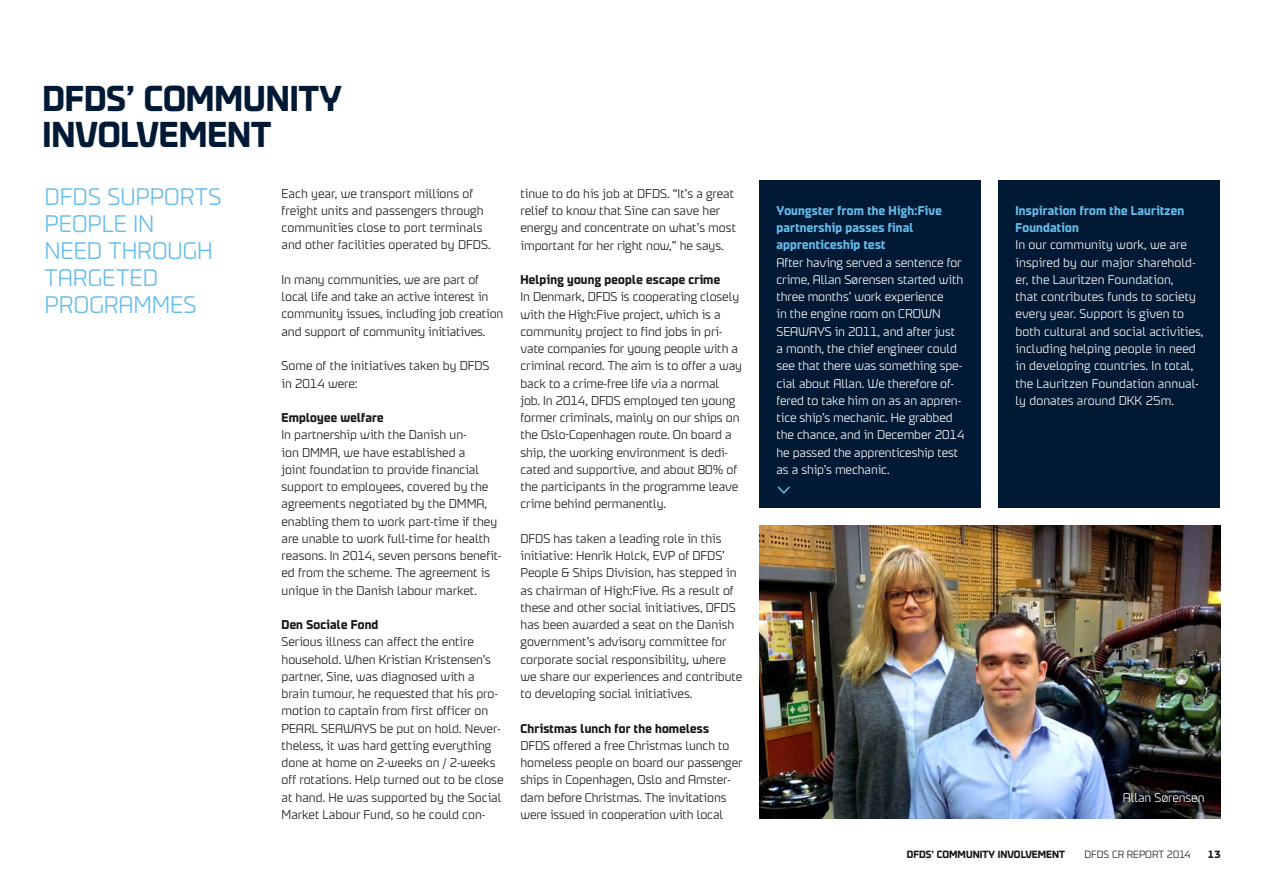
<style>
.page{position:relative;width:1263px;height:893px;background:#fff}
.page>*{position:absolute;margin:0;border:0;box-sizing:border-box;transform-origin:0 0}
.t1{font:700 36px/36px "DFDS";color:#001935}
.t2{font:300 24px/27px "DFDS";letter-spacing:.005em;color:#65bdec}
.t3{font:300 12.75px/17.2px "DFDS";color:#181716}
.t4{font:300 12.75px/17.2px "DFDS";letter-spacing:-.005em;color:#fff}
.t5{font:700 12.75px/17.2px "DFDS";letter-spacing:.015em;color:#65bdec}
.t6{font:700 12.75px "DFDS";letter-spacing:.015em;color:#181716}
.t7{font:700 10.5px "DFDS";letter-spacing:.005em;color:#181716}
.t8{font:300 10.5px "DFDS";letter-spacing:.005em;color:#181716}
</style>
<div class="page">
<img style="left:759px;top:525px;width:461px;height:294px">
<div style="left:759px;top:180px;width:222px;height:328px;background:#001935"></div>
<div style="left:998px;top:180px;width:222px;height:328px;background:#001935"></div>
<svg style="left:777px;top:486px;width:13px;height:8px"></svg>
<h1 class="t1" style="left:43px;top:81px;width:301px">DFDS’ COMMUNITY<br>INVOLVEMENT</h1>
<h2 class="t2" style="left:45px;top:183px;width:178px">DFDS SUPPORTS<br>PEOPLE IN<br>NEED THROUGH<br>TARGETED<br>PROGRAMMES</h2>
<p class="t3" style="left:281px;top:185px;width:211px">Each year, we transport millions of freight units and passengers through communities close to port terminals and other facilities operated by DFDS.</p>
<p class="t3" style="left:281px;top:271px;width:223px">In many communities, we are part of local life and take an active interest in community issues, including job creation and support of community initiatives.</p>
<p class="t3" style="left:281px;top:357px;width:210px">Some of the initiatives taken by DFDS in 2014 were:</p>
<p class="t6" style="left:281px;top:410px;width:104px">Employee welfare</p>
<p class="t3" style="left:281px;top:426px;width:222px">In partnership with the Danish un-<br>ion DMMA, we have established a<br>joint foundation to provide financial support to employees, covered by the agreements negotiated by the DMMA, enabling them to work part-time if they are unable to work full-time for health reasons. In 2014, seven persons benefit&shy;ed from the scheme. The agreement is unique in the Danish labour market.</p>
<p class="t6" style="left:281px;top:617px;width:98px">Den Sociale Fond</p>
<p class="t3" style="left:281px;top:633px;width:223px">Serious illness can affect the entire household. When Kristian Kristensen’s partner, Sine, was diagnosed with a brain tumour, he requested that his pro&shy;motion to captain from first officer on PEARL SEAWAYS be put on hold. Never&shy;theless, it was hard getting everything done at home on 2-weeks on / 2-weeks off rotations. Help turned out to be close at hand. He was supported by the Social Market Labour Fund, so he could con-</p>
<p class="t3" style="left:520px;top:185px;width:217px">tinue to do his job at DFDS. “It’s a great relief to know that Sine can save her energy and concentrate on what’s most important for her right now,” he says.</p>
<p class="t6" style="left:520px;top:272px;width:201px">Helping young people escape crime</p>
<p class="t3" style="left:520px;top:288px;width:223px">In Denmark, DFDS is cooperating closely with the High:Five project, which is a community project to find jobs in pri&shy;vate companies for young people with a criminal record. The aim is to offer a way back to a crime-free life via a normal job. In 2014, DFDS employed ten young former criminals, mainly on our ships on the Oslo-Copenhagen route. On board a ship, the working environment is dedi&shy;cated and supportive, and about 80% of the participants in the programme leave crime behind permanently.</p>
<p class="t3" style="left:520px;top:530px;width:223px">DFDS has taken a leading role in this initiative: Henrik Holck, EVP of DFDS’ People &amp; Ships Division, has stepped in as chairman of High:Five. As a result of these and other social initiatives, DFDS has been awarded a seat on the Danish government’s advisory committee for corporate social responsibility, where we share our experiences and contribute to developing social initiatives.</p>
<p class="t6" style="left:520px;top:721px;width:190px">Christmas lunch for the homeless</p>
<p class="t3" style="left:520px;top:737px;width:223px">DFDS offered a free Christmas lunch to homeless people on board our passenger ships in Copenhagen, Oslo and Amster&shy;dam before Christmas. The invitations were issued in cooperation with local</p>
<p class="t5" style="left:776px;top:202px;width:167px">Youngster from the High:Five partnership passes final apprenticeship test</p>
<p class="t4" style="left:776px;top:254px;width:189px">After having served a sentence for crime, Allan Sørensen started with three months’ work experience<br>in the engine room on CROWN<br>SEAWAYS in 2011, and after just a month, the chief engineer could see that there was something spe&shy;cial about Allan. We therefore of&shy;fered to take him on as an appren&shy;tice ship’s mechanic. He grabbed the chance, and in December 2014 he passed the apprenticeship test as a ship’s mechanic.</p>
<p class="t5" style="left:1015px;top:202px;width:170px">Inspiration from the Lauritzen<br>Foundation</p>
<p class="t4" style="left:1015px;top:236px;width:189px">In our community work, we are inspired by our major sharehold&shy;er, the Lauritzen Foundation,<br>that contributes funds to society every year. Support is given to both cultural and social activities, including helping people in need in developing countries. In total, the Lauritzen Foundation annual&shy;ly donates around DKK 25m.</p>
<p class="t4" style="left:1123px;top:788px;width:83px">Allan Sørensen</p>
<p class="t7" style="left:907px;top:849px;width:51px">Dfds’ commu</p>
<p class="t7" style="left:973px;top:849px;width:94px">nity involvement</p>
<p class="t8" style="left:1084px;top:849px;width:108px">DFDS CR REPORT 2014</p>
<p class="t7" style="left:1208px;top:849px;width:14px">13</p>
</div>
